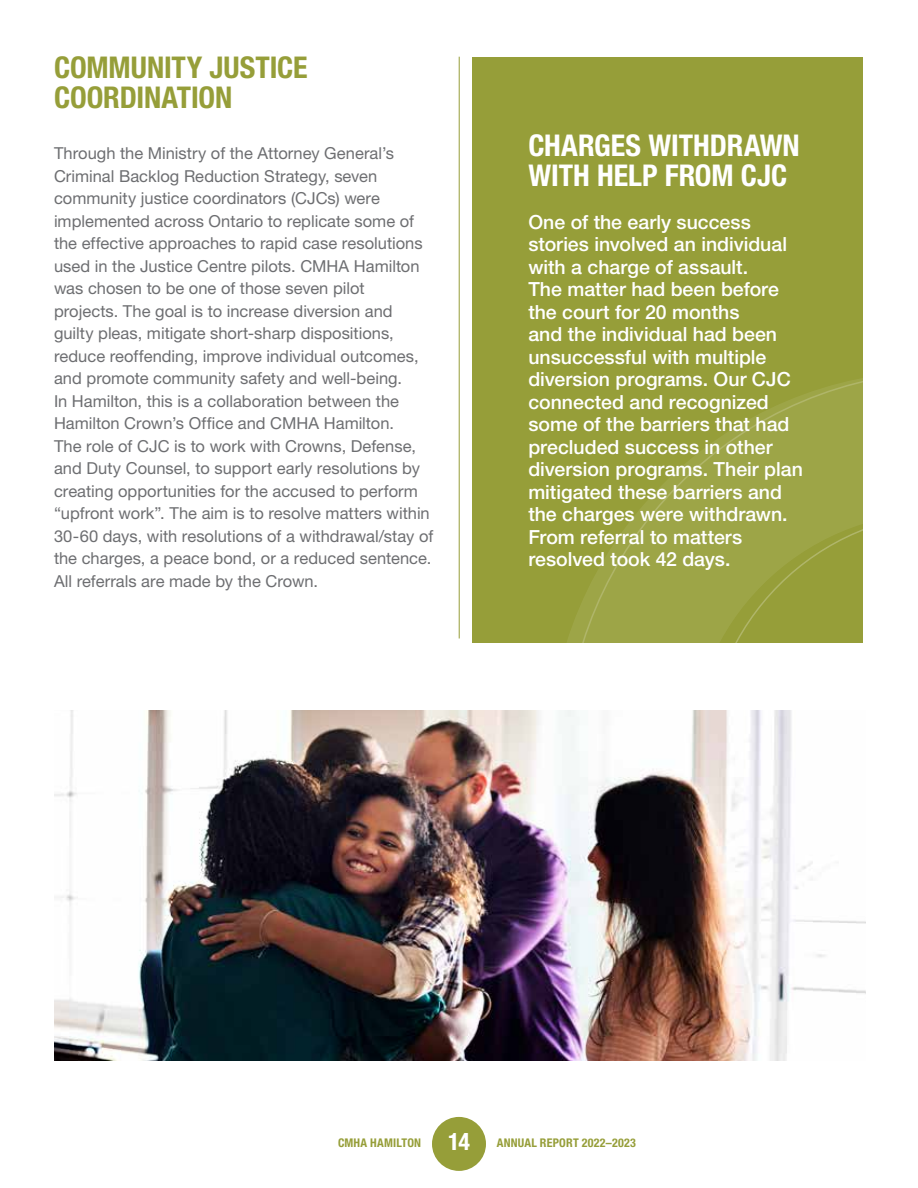
<style>
.page{position:relative;width:918px;height:1188px;background:#fff}
.page>*{position:absolute;margin:0;border:0;box-sizing:border-box;transform-origin:0 0}
.t1{font:700 condensed 30px/30px "Helvetica Neue LT Std";color:#fff}
.t2{font:700 condensed 30px/30px "Helvetica Neue LT Std";letter-spacing:-.005em;color:#969e39}
.t3{font:500 19.5px/22.5px "Helvetica Neue LT Std";color:#fff}
.t4{font:16.5px/22.5px "Helvetica Neue LT Std";color:#6d6e71}
.t5{font:700 condensed 12px "Helvetica Neue LT Std";letter-spacing:.02em;color:#969e39}
.s1{font-size:24px;color:#fff}
</style>
<div class="page">
<div style="left:472px;top:57px;width:391px;height:586px;background:#969e39"></div>
<svg style="left:567px;top:378px;width:296px;height:265px"></svg>
<hr style="left:459px;top:57px;width:1px;height:581px;background:#969e39">
<img style="left:54px;top:710px;width:811px;height:350px">
<div style="left:432px;top:1117px;width:54px;height:54px;background:#969e39;border-radius:50%"></div>
<h1 class="t2" style="left:54px;top:52px;width:255px">COMMUNITY JUSTICE<br>COORDINATION</h1>
<p class="t4" style="left:54px;top:142px;width:381px">Through the Ministry of the Attorney General’s Criminal Backlog Reduction Strategy, seven community justice coordinators (CJCs) were implemented across Ontario to replicate some of the effective approaches to rapid case resolutions used in the Justice Centre pilots. CMHA Hamilton was chosen to be one of those seven pilot<br>projects. The goal is to increase diversion and guilty pleas, mitigate short-sharp dispositions, reduce reoffending, improve individual outcomes, and promote community safety and well-being.<br>In Hamilton, this is a collaboration between the Hamilton Crown’s Office and CMHA Hamilton.<br>The role of CJC is to work with Crowns, Defense, and Duty Counsel, to support early resolutions by creating opportunities for the accused to perform “upfront work”. The aim is to resolve matters within 30-60 days, with resolutions of a withdrawal/stay of the charges, a peace bond, or a reduced sentence.<br>All referrals are made by the Crown.</p>
<h1 class="t1" style="left:528px;top:130px;width:273px">CHARGES WITHDRAWN<br>WITH HELP FROM CJC</h1>
<p class="t3" style="left:528px;top:210px;width:276px">One of the early success stories involved an individual with a charge of assault.<br>The matter had been before the court for 20 months<br>and the individual had been unsuccessful with multiple diversion programs. Our CJC connected and recognized some of the barriers that had precluded success in other diversion programs. Their plan mitigated these barriers and the charges were withdrawn.<br>From referral to matters resolved took 42 days.</p>
<p class="t5" style="left:338px;top:1136px;width:300px">CMHA HAMILTON <span class="s1">14</span> ANNUAL REPORT 2022–2023</p>
</div>
